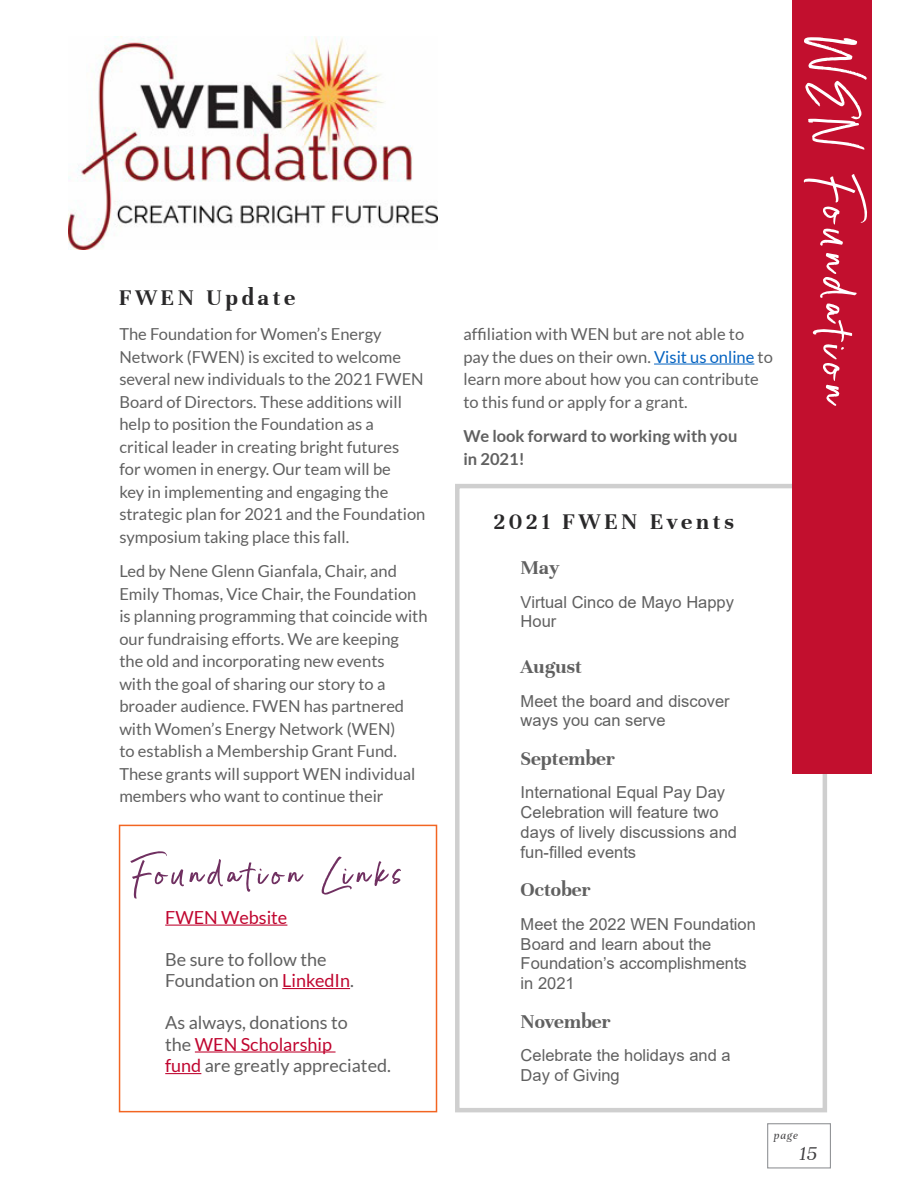
<style>
.page{position:relative;width:918px;height:1188px;background:#fff}
.page>*{position:absolute;margin:0;border:0;box-sizing:border-box;transform-origin:0 0}
.t1{font:78px "Backlash Script Alt";color:#fff}
.t2{font:58.2px "Backlash Script Alt";letter-spacing:.1em;color:#703061}
.t3{font:700 24px "Unna";letter-spacing:.15em;color:#292829}
.t4{font:700 21px "Unna";color:#606060}
.t5{font:italic 21px "Unna";color:#414042}
.t6{font:18px/21.6px "Lato";color:#606060}
.t7{font:18px "Lato";color:#c00630}
.t8{font:16.5px/22.5px "Lato";color:#606060}
.t9{font:16.5px/19.8px "Arial";color:#606060}
.t10{font:700 16.5px/22.5px "Lato";color:#606060}
.t11{font:italic 12px "Unna";color:#414042}
.s1{color:#c00630}
.s2{color:#0563c1}
</style>
<div class="page">
<div style="left:767px;top:1123px;width:64px;height:45px;border:1px solid #939598"></div>
<div style="left:455px;top:484px;width:372px;height:628px;border:4px solid #cfcfcf"></div>
<hr style="left:654px;top:364px;width:100px;height:1px;background:#0563c1">
<hr style="left:165px;top:925px;width:122px;height:1px;background:#c00630">
<hr style="left:282px;top:988px;width:68px;height:1px;background:#c00630">
<hr style="left:195px;top:1051px;width:141px;height:2px;background:#c00630">
<hr style="left:165px;top:1073px;width:36px;height:1px;background:#c00630">
<div style="left:119px;top:825px;width:318px;height:287px;border:2px solid #f26522"></div>
<div style="left:793px;top:0;width:79px;height:773px;background:#c20f2e"></div>
<img style="left:69px;top:37px;width:368px;height:212px">
<h3 class="t3" style="left:119px;top:283px;width:178px">FWEN Update</h3>
<p class="t8" style="left:119px;top:323px;width:308px">The Foundation for Women’s Energy Network (FWEN) is excited to welcome several new individuals to the 2021 FWEN Board of Directors. These additions will help to position the Foundation as a critical leader in creating bright futures<br>for women in energy. Our team will be<br>key in implementing and engaging the strategic plan for 2021 and the Foundation symposium taking place this fall.</p>
<p class="t8" style="left:119px;top:560px;width:310px">Led by Nene Glenn Gianfala, Chair, and Emily Thomas, Vice Chair, the Foundation is planning programming that coincide with our fundraising efforts. We are keeping<br>the old and incorporating new events<br>with the goal of sharing our story to a broader audience. FWEN has partnered with Women’s Energy Network (WEN)<br>to establish a Membership Grant Fund.<br>These grants will support WEN individual members who want to continue their</p>
<h2 class="t2" style="left:134px;top:846px;width:270px">Foundation Links</h2>
<p class="t7" style="left:165px;top:907px;width:124px">FWEN Website</p>
<p class="t6" style="left:165px;top:948px;width:190px">Be sure to follow the<br>Foundation on <span class="s1">LinkedIn</span>.</p>
<p class="t6" style="left:165px;top:1012px;width:227px">As always, donations to<br>the <span class="s1">WEN Scholarship<br>fund</span> are greatly appreciated.</p>
<p class="t8" style="left:463px;top:323px;width:311px">affiliation with WEN but are not able to pay the dues on their own. <span class="s2">Visit us online</span> to learn more about how you can contribute to this fund or apply for a grant.</p>
<p class="t10" style="left:463px;top:425px;width:275px">We look forward to working with you in 2021!</p>
<h3 class="t3" style="left:494px;top:508px;width:242px">2021 FWEN Events</h3>
<p class="t4" style="left:521px;top:556px;width:40px">May</p>
<p class="t9" style="left:521px;top:592px;width:215px">Virtual Cinco de Mayo Happy<br>Hour</p>
<p class="t4" style="left:521px;top:655px;width:63px">August</p>
<p class="t9" style="left:521px;top:691px;width:211px">Meet the board and discover ways you can serve</p>
<p class="t4" style="left:521px;top:746px;width:96px">September</p>
<p class="t9" style="left:521px;top:783px;width:218px">International Equal Pay Day<br>Celebration will feature two days of lively discussions and fun-filled events</p>
<p class="t4" style="left:521px;top:878px;width:71px">October</p>
<p class="t9" style="left:521px;top:914px;width:237px">Meet the 2022 WEN Foundation<br>Board and learn about the<br>Foundation’s accomplishments in 2021</p>
<p class="t4" style="left:521px;top:1009px;width:91px">November</p>
<p class="t9" style="left:521px;top:1045px;width:212px">Celebrate the holidays and a<br>Day of Giving</p>
<h1 class="t1" style="left:875px;top:37px;width:373px;rotate:90deg">WEN Foundation</h1>
<p class="t11" style="left:774px;top:1129px;width:26px">page</p>
<p class="t5" style="left:799px;top:1142px;width:20px">15</p>
</div>
